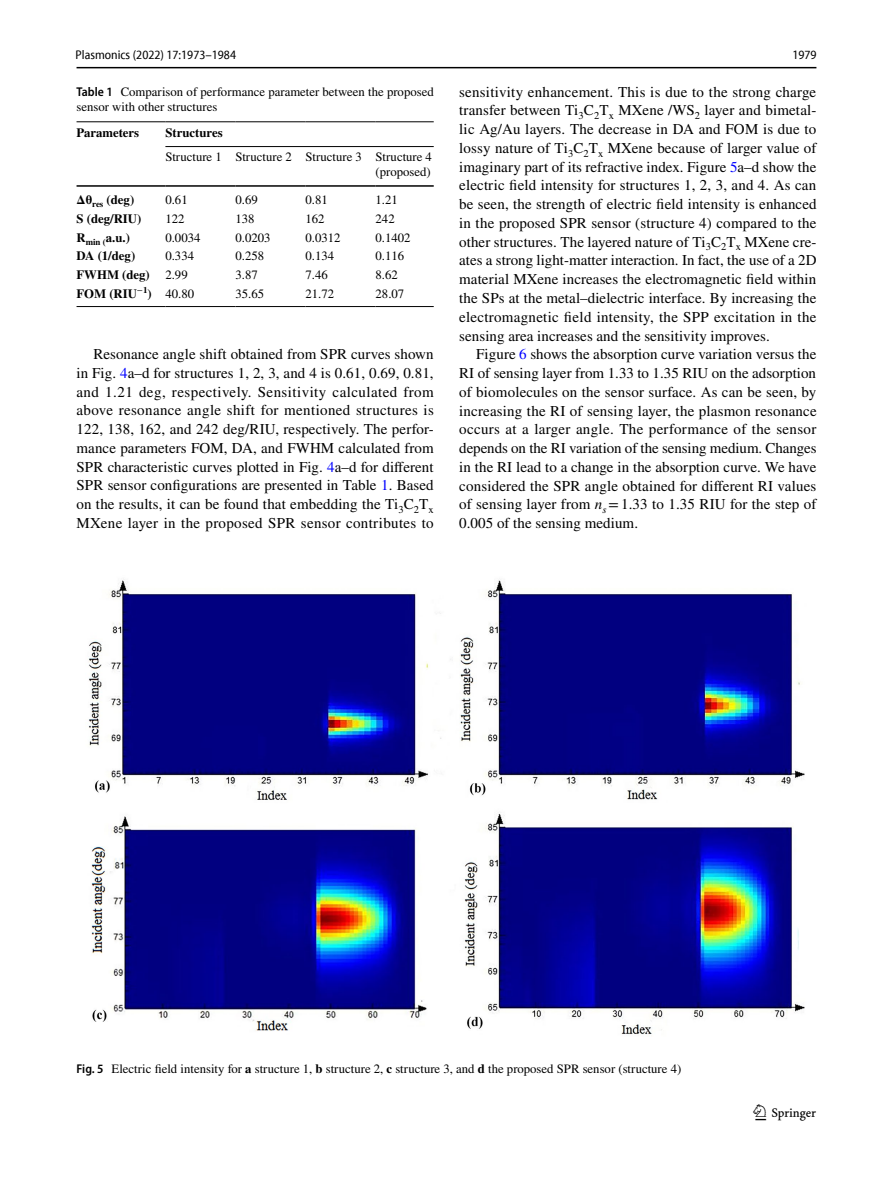
<style>
.page{position:relative;width:893px;height:1187px;background:#fff}
.page>*{position:absolute;margin:0;border:0;box-sizing:border-box;transform-origin:0 0}
.t1{font:22.5px "Springnew Regular 3";color:#000}
.t2{font:15px/18.8px "STIX";letter-spacing:.005em;color:#000;text-align:justify}
.t3{font:12.75px/15px "STIX";color:#000}
.t4{font:700 12.75px "STIX";color:#000}
.t5{font:semi-condensed 12.75px "Myriad Pro Unic";color:#000}
.s1{font-family:"Myriad Pro";font-weight:600;font-stretch:semi-condensed}
.s2{font-weight:400}
.s3{color:#00f}
.s4{font-style:italic}
.s5{font-weight:700}
</style>
<div class="page">
<hr style="left:77px;top:67px;width:739px;height:1px;background:#000">
<hr style="left:77px;top:121px;width:88px;height:1px;background:#000">
<hr style="left:77px;top:185px;width:88px;height:2px;background:#000">
<hr style="left:165px;top:121px;width:70px;height:1px;background:#000">
<hr style="left:235px;top:121px;width:71px;height:1px;background:#000">
<hr style="left:306px;top:121px;width:70px;height:1px;background:#000">
<hr style="left:376px;top:121px;width:58px;height:1px;background:#000">
<hr style="left:165px;top:185px;width:70px;height:2px;background:#000">
<hr style="left:235px;top:185px;width:71px;height:2px;background:#000">
<hr style="left:306px;top:185px;width:70px;height:2px;background:#000">
<hr style="left:376px;top:185px;width:58px;height:2px;background:#000">
<hr style="left:77px;top:306px;width:88px;height:1px;background:#000">
<hr style="left:165px;top:306px;width:70px;height:1px;background:#000">
<hr style="left:235px;top:306px;width:71px;height:1px;background:#000">
<hr style="left:306px;top:306px;width:70px;height:1px;background:#000">
<hr style="left:376px;top:306px;width:58px;height:1px;background:#000">
<hr style="left:165px;top:146px;width:269px;height:1px;background:#000">
<img style="left:89px;top:580px;width:716px;height:455px">
<p class="t5" style="left:76px;top:50px;width:162px">Plasmonics (2022) 17:1973–1984</p>
<p class="t5" style="left:792px;top:50px;width:26px">1979</p>
<p class="t3" style="left:77px;top:85px;width:359px"><span class="s1">Table 1</span> Comparison of performance parameter between the proposed sensor with other structures</p>
<p class="t4" style="left:77px;top:125px;width:64px">Parameters</p>
<p class="t4" style="left:165px;top:125px;width:59px">Structures</p>
<p class="t3" style="left:165px;top:150px;width:268px;text-align:right">Structure 1 Structure 2 Structure 3 Structure 4 (proposed)</p>
<p class="t4" style="left:77px;top:192px;width:59px">Δθ<sub>res</sub> (deg)</p>
<p class="t3" style="left:165px;top:193px;width:24px">0.61</p>
<p class="t3" style="left:235px;top:193px;width:24px">0.69</p>
<p class="t3" style="left:306px;top:193px;width:24px">0.81</p>
<p class="t3" style="left:376px;top:193px;width:24px">1.21</p>
<p class="t4" style="left:77px;top:211px;width:66px">S (deg/RIU)</p>
<p class="t3" style="left:165px;top:212px;width:21px">122</p>
<p class="t3" style="left:235px;top:212px;width:21px">138</p>
<p class="t3" style="left:306px;top:212px;width:21px">162</p>
<p class="t3" style="left:376px;top:212px;width:21px">242</p>
<p class="t4" style="left:77px;top:230px;width:55px">R<sub>min</sub> <sub>(</sub>a.u.)</p>
<p class="t3" style="left:165px;top:231px;width:37px">0.0034</p>
<p class="t3" style="left:235px;top:231px;width:37px">0.0203</p>
<p class="t3" style="left:306px;top:231px;width:37px">0.0312</p>
<p class="t3" style="left:376px;top:231px;width:37px">0.1402</p>
<p class="t4" style="left:77px;top:248px;width:60px">DA (1/deg)</p>
<p class="t3" style="left:165px;top:249px;width:30px">0.334</p>
<p class="t3" style="left:235px;top:249px;width:30px">0.258</p>
<p class="t3" style="left:306px;top:249px;width:30px">0.134</p>
<p class="t3" style="left:376px;top:249px;width:30px">0.116</p>
<p class="t4" style="left:77px;top:267px;width:113px">FWHM (deg) <span class="s2">2.99</span></p>
<p class="t3" style="left:235px;top:268px;width:24px">3.87</p>
<p class="t3" style="left:306px;top:268px;width:24px">7.46</p>
<p class="t3" style="left:376px;top:268px;width:24px">8.62</p>
<p class="t4" style="left:77px;top:286px;width:119px">FOM (RIU<sup>−</sup><sup>1</sup>) <span class="s2">40.80</span></p>
<p class="t3" style="left:235px;top:287px;width:30px">35.65</p>
<p class="t3" style="left:306px;top:287px;width:30px">21.72</p>
<p class="t3" style="left:376px;top:287px;width:30px">28.07</p>
<p class="t2" style="left:77px;top:346px;width:359px;text-indent:17px">Resonance angle shift obtained from SPR curves shown in Fig. <span class="s3">4</span>a–d for structures 1, 2, 3, and 4 is 0.61, 0.69, 0.81, and 1.21 deg, respectively. Sensitivity calculated from above resonance angle shift for mentioned structures is 122, 138, 162, and 242 deg/RIU, respectively. The perfor&shy;mance parameters FOM, DA, and FWHM calculated from SPR characteristic curves plotted in Fig. <span class="s3">4</span>a–d for different SPR sensor configurations are presented in Table <span class="s3">1</span>. Based on the results, it can be found that embedding the Ti<sub>3</sub>C<sub>2</sub>T<sub>x </sub>MXene layer in the proposed SPR sensor contributes to</p>
<p class="t2" style="left:459px;top:83px;width:359px">sensitivity enhancement. This is due to the strong charge transfer between Ti<sub>3</sub>C<sub>2</sub>T<sub>x</sub> MXene /WS<sub>2</sub> layer and bimetal&shy;lic Ag/Au layers. The decrease in DA and FOM is due to lossy nature of Ti<sub>3</sub>C<sub>2</sub>T<sub>x</sub> MXene because of larger value of imaginary part of its refractive index. Figure <span class="s3">5</span>a–d show the electric field intensity for structures 1, 2, 3, and 4. As can be seen, the strength of electric field intensity is enhanced in the proposed SPR sensor (structure 4) compared to the other structures. The layered nature of Ti<sub>3</sub>C<sub>2</sub>T<sub>x</sub> MXene cre&shy;ates a strong light-matter interaction. In fact, the use of a 2D material MXene increases the electromagnetic field within the SPs at the metal–dielectric interface. By increasing the electromagnetic field intensity, the SPP excitation in the sensing area increases and the sensitivity improves.</p>
<p class="t2" style="left:459px;top:346px;width:359px;text-indent:17px">Figure <span class="s3">6</span> shows the absorption curve variation versus the RI of sensing layer from 1.33 to 1.35 RIU on the adsorption of biomolecules on the sensor surface. As can be seen, by increasing the RI of sensing layer, the plasmon resonance occurs at a larger angle. The performance of the sensor depends on the RI variation of the sensing medium. Changes in the RI lead to a change in the absorption curve. We have considered the SPR angle obtained for different RI values of sensing layer from <span class="s4">n</span><sub>s</sub> =1.33 to 1.35 RIU for the step of 0.005 of the sensing medium.</p>
<p class="t3" style="left:77px;top:1061px;width:606px"><span class="s1">Fig. 5</span> Electric field intensity for <span class="s5">a</span> structure 1, <span class="s5">b</span> structure 2, <span class="s5">c</span> structure 3, and <span class="s5">d</span> the proposed SPR sensor (structure 4)</p>
<h1 class="t1" style="left:755px;top:1104px;width:62px">1 3</h1>
</div>
